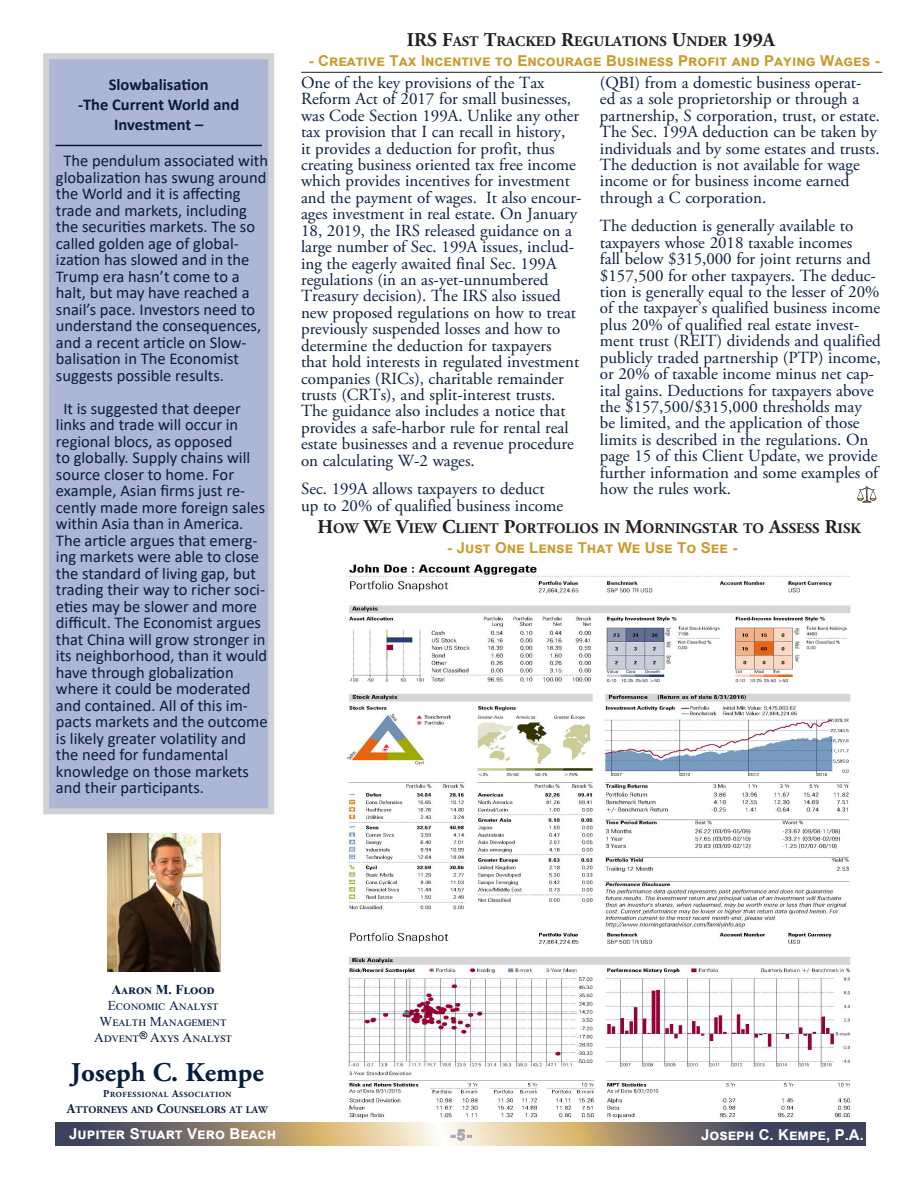
<style>
.page{position:relative;width:918px;height:1188px;background:#fff}
.page>*{position:absolute;margin:0;border:0;box-sizing:border-box;transform-origin:0 0}
.t1{font:700 27px "Adobe Garamond Pro";color:#081d3e}
.t2{font:16.95px/16.5px "Adobe Garamond Pro";color:#081d3e}
.t3{font:16.5px/16.5px "Calibri";color:#081d3e}
.t4{font:700 16.5px "Calibri";color:#081d3e}
.t5{font:700 15px "Arial";color:#cb9a2b}
.t6{font:700 15px "Arial";color:#fff}
.t7{font:700 15px "Arial";color:#a8a9ad}
.t8{font:700 14.7px "Adobe Garamond Pro";color:#231f20}
.t9{font:13.5px "Times New Roman";letter-spacing:.01em;color:#081d3e}
.t10{font:13.5px "Times New Roman";letter-spacing:.035em;color:#081d3e}
.t11{font:13.5px "Times New Roman";letter-spacing:.04em;color:#081d3e}
.t12{font:700 13.5px "Times New Roman";letter-spacing:.03em;color:#081d3e}
.t13{font:700 10.2px "Adobe Garamond Pro";color:#081d3e}
.t14{font:700 7.8px "Adobe Garamond Pro";letter-spacing:.065em;color:#081d3e}
.s1{font-size:19.5px}
.s2{font-size:10.5px}
.s3{font-size:13.5px}
</style>
<div class="page">
<div style="left:46px;top:56px;width:225px;height:755px;background:#adb6d5"></div>
<div style="left:43px;top:53px;width:231px;height:761px;border:6px solid #d1d2d4"></div>
<svg style="left:56px;top:1123px;width:810px;height:23px;background:#988b7c"></svg>
<svg style="left:451px;top:1129px;width:21px;height:12px"></svg>
<hr style="left:56px;top:145px;width:206px;height:1px;background:#081d3e">
<hr style="left:301px;top:72px;width:581px;height:1px;background:#231f20">
<img style="left:346px;top:564px;width:505px;height:555px">
<img style="left:857px;top:486px;width:20px;height:17px">
<img style="left:107px;top:834px;width:114px;height:138px">
<p class="t4" style="left:109px;top:73px;width:102px">Slowbalisation</p>
<p class="t4" style="left:78px;top:93px;width:163px">-The Current World and</p>
<p class="t4" style="left:114px;top:113px;width:91px">Investment –</p>
<p class="t3" style="left:56px;top:152px;width:214px;text-indent:7px">The pendulum associated with globalization has swung around the World and it is affecting trade and markets, including the securities markets. The so called golden age of global&shy;ization has slowed and in the<br>Trump era hasn’t come to a halt, but may have reached a snail’s pace. Investors need to understand the consequences, and a recent article on Slow&shy;balisation in The Economist suggests possible results.</p>
<p class="t3" style="left:56px;top:400px;width:213px;text-indent:7px">It is suggested that deeper links and trade will occur in regional blocs, as opposed<br>to globally. Supply chains will source closer to home. For example, Asian firms just re&shy;cently made more foreign sales within Asia than in America.<br>The article argues that emerg&shy;ing markets were able to close the standard of living gap, but trading their way to richer soci&shy;eties may be slower and more difficult. The Economist argues that China will grow stronger in its neighborhood, than it would have through globalization where it could be moderated and contained. All of this im&shy;pacts markets and the outcome is likely greater volatility and the need for fundamental knowledge on those markets and their participants.</p>
<p class="t8" style="left:407px;top:33px;width:370px"><span class="s1">IRS F</span>AST <span class="s1">T</span>RACKED <span class="s1">R</span>EGULATIONS <span class="s1">U</span>NDER <span class="s1">199A</span></p>
<p class="t5" style="left:309px;top:50px;width:572px">- Creative Tax Incentive to Encourage Business Profit and Paying Wages -</p>
<p class="t2" style="left:301px;top:75px;width:282px">One of the key provisions of the Tax Reform Act of 2017 for small businesses, was Code Section 199A. Unlike any other tax provision that I can recall in history,<br>it provides a deduction for profit, thus creating business oriented tax free income which provides incentives for investment and the payment of wages. It also encour&shy;ages investment in real estate. On January 18, 2019, the IRS released guidance on a large number of Sec. 199A issues, includ&shy;ing the eagerly awaited final Sec. 199A regulations (in an as-yet-unnumbered Treasury decision). The IRS also issued new proposed regulations on how to treat previously suspended losses and how to determine the deduction for taxpayers that hold interests in regulated investment companies (RICs), charitable remainder trusts (CRTs), and split-interest trusts.<br>The guidance also includes a notice that provides a safe-harbor rule for rental real estate businesses and a revenue procedure on calculating W-2 wages.</p>
<p class="t2" style="left:301px;top:481px;width:264px">Sec. 199A allows taxpayers to deduct up to 20% of qualified business income</p>
<p class="t2" style="left:600px;top:75px;width:282px">(QBI) from a domestic business operat&shy;ed as a sole proprietorship or through a partnership, S corporation, trust, or estate.<br>The Sec. 199A deduction can be taken by individuals and by some estates and trusts.<br>The deduction is not available for wage income or for business income earned through a C corporation.</p>
<p class="t2" style="left:600px;top:218px;width:282px">The deduction is generally available to taxpayers whose 2018 taxable incomes<br>fall below $315,000 for joint returns and $157,500 for other taxpayers. The deduc&shy;tion is generally equal to the lesser of 20% of the taxpayer’s qualified business income plus 20% of qualified real estate invest&shy;ment trust (REIT) dividends and qualified publicly traded partnership (PTP) income, or 20% of taxable income minus net cap&shy;ital gains. Deductions for taxpayers above the $157,500/$315,000 thresholds may be limited, and the application of those limits is described in the regulations. On page 15 of this Client Update, we provide further information and some examples of how the rules work.</p>
<p class="t8" style="left:317px;top:520px;width:545px"><span class="s1">H</span>OW <span class="s1">W</span>E <span class="s1">V</span>IEW <span class="s1">C</span>LIENT <span class="s1">P</span>ORTFOLIOS IN <span class="s1">M</span>ORNINGSTAR TO <span class="s1">A</span>SSESS <span class="s1">R</span>ISK</p>
<p class="t5" style="left:447px;top:537px;width:292px">- Just One Lense That We Use To See -</p>
<p class="t12" style="left:112px;top:979px;width:105px">Aaron M. Flood</p>
<p class="t11" style="left:108px;top:996px;width:112px">Economic Analyst</p>
<p class="t10" style="left:100px;top:1012px;width:128px">Wealth Management</p>
<p class="t9" style="left:94px;top:1028px;width:139px">Advent<sup>®</sup> Axys Analyst</p>
<p class="t1" style="left:71px;top:1056px;width:194px">Joseph C. Kempe</p>
<p class="t14" style="left:103px;top:1090px;width:130px"><span class="s2">P</span>ROFESSIONAL <span class="s2">A</span>SSOCIATION</p>
<p class="t13" style="left:67px;top:1104px;width:202px"><span class="s3">A</span>TTORNEYS AND <span class="s3">C</span>OUNSELORS AT LAW</p>
<p class="t6" style="left:69px;top:1123px;width:209px">Jupiter Stuart Vero Beach</p>
<p class="t7" style="left:450px;top:1124px;width:23px">-5-</p>
<p class="t6" style="left:701px;top:1124px;width:164px">Joseph C. Kempe, P.A.</p>
</div>
